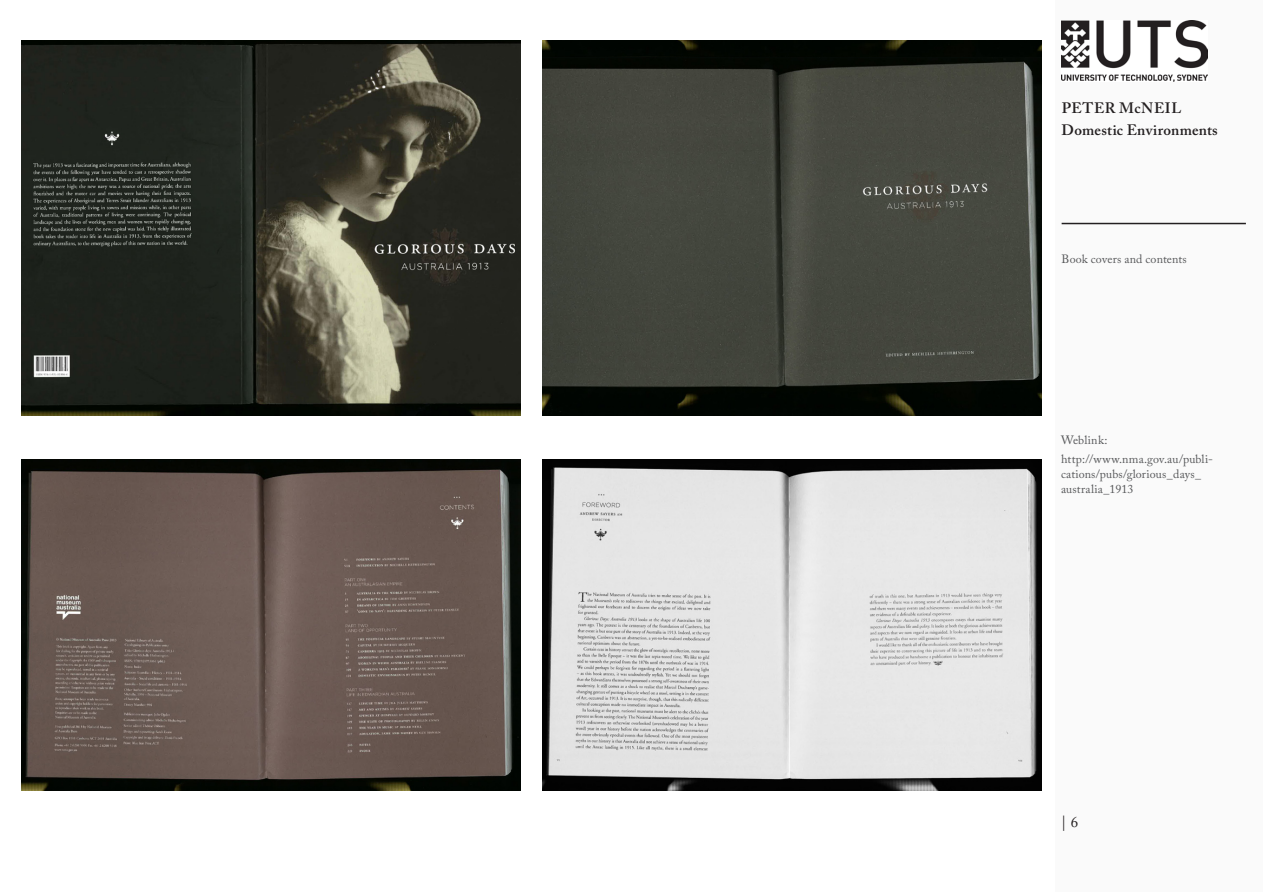
<style>
.page{position:relative;width:1263px;height:893px;background:#fff}
.page>*{position:absolute;margin:0;border:0;box-sizing:border-box;transform-origin:0 0}
.Project_details_-_ri{font:600 15px "Adobe Caslon Pro";letter-spacing:.02em;color:#231f20}
.Project_details_-_ri-2{font:600 15px "Adobe Caslon Pro";letter-spacing:.04em;color:#231f20}
.Project_details_-_ri-3{font:15px "Adobe Caslon Pro";color:#231f20}
.Captions_-_right_sid{font:12px/15px "Adobe Caslon Pro";letter-spacing:.015em;color:#57585a}
</style>
<div class="page">
<div style="left:1055px;top:0;width:208px;height:892px;background:#fafafa"></div>
<img style="left:1062px;top:20px;width:145px;height:62px">
<hr style="left:1062px;top:223px;width:184px;height:1px;background:#231f20">
<div style="left:542px;top:40px;width:500px;height:18px;background:#010501"></div>
<img style="left:21px;top:40px;width:500px;height:375px">
<img style="left:542px;top:58px;width:500px;height:357px">
<img style="left:21px;top:459px;width:500px;height:331px">
<img style="left:542px;top:459px;width:500px;height:331px">
<p class="Project_details_-_ri-2" style="left:1062px;top:99px;width:121px">PETER McNEIL</p>
<p class="Project_details_-_ri" style="left:1062px;top:121px;width:158px">Domestic Environments</p>
<p class="Captions_-_right_sid" style="left:1062px;top:251px;width:127px">Book covers and contents</p>
<p class="Captions_-_right_sid" style="left:1061px;top:432px;width:48px">Weblink:</p>
<p class="Captions_-_right_sid" style="left:1061px;top:451px;width:153px">http://www.nma.gov.au/publi&shy;cations/pubs/glorious_days_ australia_1913</p>
<p class="Project_details_-_ri-3" style="left:1061px;top:813px;width:19px">| 6</p>
</div>
